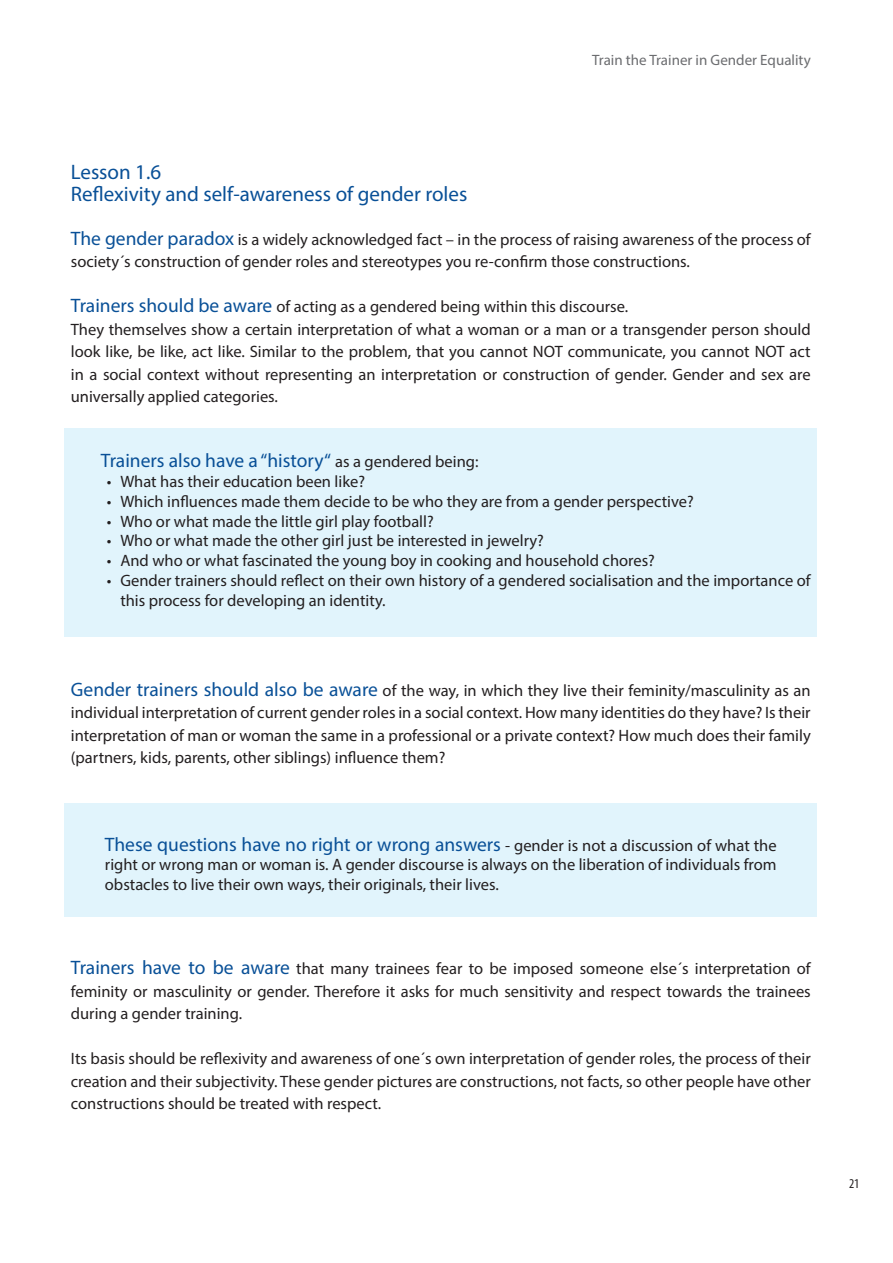
<style>
.page{position:relative;width:893px;height:1263px;background:#fff}
.page>*{position:absolute;margin:0;border:0;box-sizing:border-box;transform-origin:0 0}
.t1{font:21px/22.5px "Myriad Pro";color:#095097}
.t2{font:19.5px "Myriad Pro";color:#095097}
.t3{font:16.5px/22.5px "Myriad Pro";color:#231f20}
.t4{font:15px "Myriad Pro";color:#6c6d70}
.t5{font:condensed 13.5px "Myriad Pro";color:#231f20}
.s1{font-size:19.5px;color:#095097}
.s2{font-size:16.5px;color:#231f20}
</style>
<div class="page">
<div style="left:64px;top:803px;width:753px;height:114px;background:#e1f4fc"></div>
<div style="left:64px;top:428px;width:753px;height:209px;background:#e1f4fc"></div>
<p class="t4" style="left:592px;top:51px;width:220px">Train the Trainer in Gender Equality</p>
<p class="t1" style="left:71px;top:160px;width:398px">Lesson 1.6<br>Reflexivity and self-awareness of gender roles</p>
<p class="t3" style="left:71px;top:228px;width:741px"><span class="s1">The gender paradox</span> is a widely acknowledged fact – in the process of raising awareness of the process of society´s construction of gender roles and stereotypes you re-confirm those constructions.</p>
<p class="t3" style="left:71px;top:295px;width:741px"><span class="s1">Trainers should be aware</span> of acting as a gendered being within this discourse.<br>They themselves show a certain interpretation of what a woman or a man or a transgender person should look like, be like, act like. Similar to the problem, that you cannot NOT communicate, you cannot NOT act in a social context without representing an interpretation or construction of gender. Gender and sex are universally applied categories.</p>
<p class="t2" style="left:101px;top:448px;width:379px">Trainers also have a “history“ <span class="s2">as a gendered being:</span></p>
<p class="t3" style="left:107px;top:470px;width:260px">• What has their education been like?</p>
<p class="t3" style="left:107px;top:490px;width:588px">• Which influences made them decide to be who they are from a gender perspective?</p>
<p class="t3" style="left:107px;top:509px;width:328px">• Who or what made the little girl play football?</p>
<p class="t3" style="left:107px;top:529px;width:439px">• Who or what made the other girl just be interested in jewelry?</p>
<p class="t3" style="left:107px;top:549px;width:550px">• And who or what fascinated the young boy in cooking and household chores?</p>
<p class="t3" style="left:120px;top:570px;width:692px;line-height:19.8px;text-indent:-13px">• Gender trainers should reflect on their own history of a gendered socialisation and the importance of this process for developing an identity.</p>
<p class="t3" style="left:71px;top:679px;width:741px;text-align:justify"><span class="s1">Gender trainers should also be aware</span> of the way, in which they live their feminity/masculinity as an individual interpretation of current gender roles in a social context. How many identities do they have? Is their interpretation of man or woman the same in a professional or a private context? How much does their family (partners, kids, parents, other siblings) influence them?</p>
<p class="t2" style="left:105px;top:832px;width:673px">These questions have no right or wrong answers <span class="s2">- gender is not a discussion of what the</span></p>
<p class="t3" style="left:105px;top:855px;width:673px;line-height:19.8px">right or wrong man or woman is. A gender discourse is always on the liberation of individuals from obstacles to live their own ways, their originals, their lives.</p>
<p class="t3" style="left:71px;top:957px;width:741px;text-align:justify"><span class="s1">Trainers have to be aware</span> that many trainees fear to be imposed someone else´s interpretation of feminity or masculinity or gender. Therefore it asks for much sensitivity and respect towards the trainees during a gender training.</p>
<p class="t3" style="left:71px;top:1047px;width:741px;text-align:justify">Its basis should be reflexivity and awareness of one´s own interpretation of gender roles, the process of their creation and their subjectivity. These gender pictures are constructions, not facts, so other people have other constructions should be treated with respect.</p>
<p class="t5" style="left:849px;top:1175px;width:12px">21</p>
</div>
